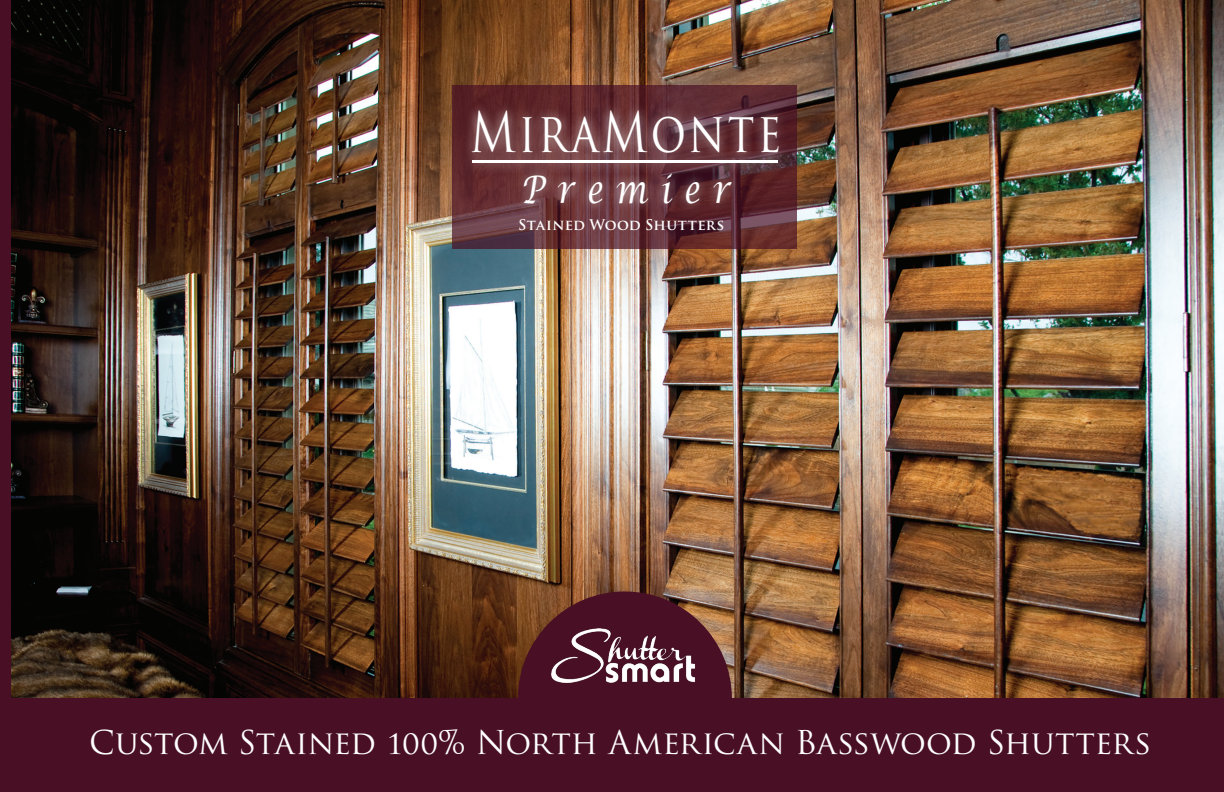
<style>
.page{position:relative;width:1224px;height:792px;background:#490f24}
.page>*{position:absolute;margin:0;border:0;box-sizing:border-box;transform-origin:0 0}
.t1{font:54.4px "Trajan Pro";letter-spacing:.075em;color:#fff;scale:.8 1}
.t2{font:italic 38.4px "Lucida Calligraphy";letter-spacing:.4em;color:#fff;scale:.8 1}
.headline{font:32px "Trajan Pro";letter-spacing:-.015em;color:#fff}
.subhead_2{font:700 14.4px "Trajan Pro";letter-spacing:.02em;color:#fff}
</style>
<div class="page">
<img style="left:11px;top:0;width:1213px;height:698px">
<svg style="left:452px;top:85px;width:345px;height:164px;background:#612f36"></svg>
<div style="left:462px;top:100px;width:328px;height:114px;background:#fff;opacity:.75"></div>
<hr style="left:472px;top:160px;width:306px;height:3px;background:#fff">
<svg style="left:518px;top:591px;width:214px;height:107px"></svg>
<img style="left:543px;top:623px;width:164px;height:67px">
<p class="t1" style="left:470px;top:98px;width:392px">MiraMonte</p>
<p class="t2" style="left:521px;top:166px;width:262px">Premier</p>
<p class="subhead_2" style="left:518px;top:215px;width:208px">Stained Wood Shutters</p>
<p class="headline" style="left:89px;top:723px;width:1064px">Custom Stained 100% North American Basswood Shutters</p>
</div>
